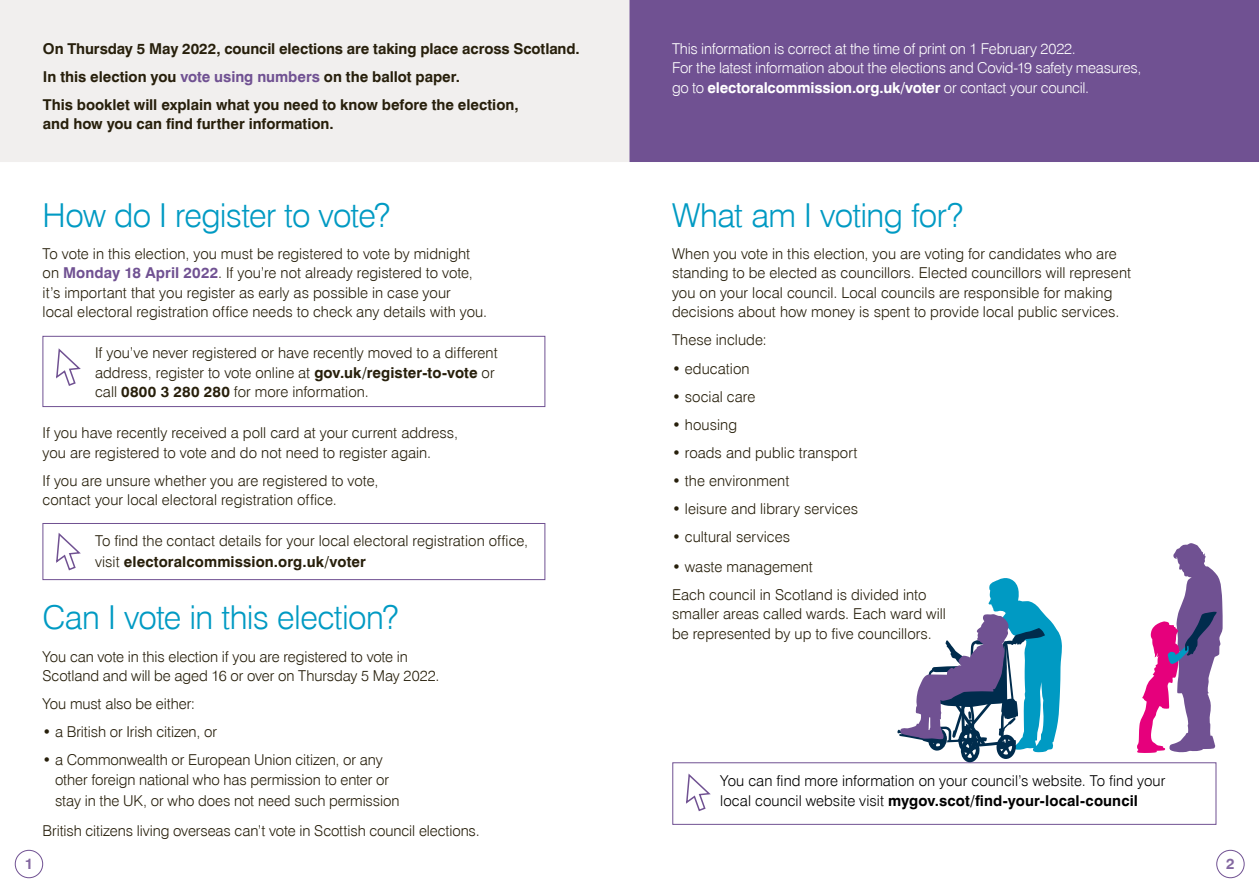
<style>
.page{position:relative;width:1259px;height:893px;background:#fff}
.page>*{position:absolute;margin:0;border:0;box-sizing:border-box;transform-origin:0 0}
.t1{font:300 33px "Swiss 721 BT";letter-spacing:-.02em;color:#009ac3}
.t2{font:300 15px/19.5px "Swiss 721 BT";color:#271f0b}
.t3{font:700 15px/28px "Swiss 721 BT";letter-spacing:-.005em;color:#271f0b}
.t4{font:300 15px/19.5px "Swiss 721 BT";letter-spacing:-.02em;color:#fff}
.t5{font:300 15px/19.5px "Swiss 721 BT";letter-spacing:.005em;color:#000}
.t6{font:700 15px "Swiss 721 BT";color:#8468a1}
.s1{color:#705192}
.s2{font-weight:700;color:#705192}
.s3{font-weight:700}
</style>
<div class="page">
<div style="left:0;top:0;width:629px;height:162px;background:#f1efee"></div>
<div style="left:672px;top:762px;width:544px;height:63px;border:1px solid #705192"></div>
<svg style="left:686px;top:773px;width:25px;height:39px"></svg>
<div style="left:629px;top:0;width:630px;height:162px;background:#705192"></div>
<div style="left:43px;top:523px;width:502px;height:57px;border:1px solid #705192"></div>
<div style="left:43px;top:336px;width:502px;height:71px;border:1px solid #705192"></div>
<svg style="left:1137px;top:543px;width:85px;height:210px"></svg>
<svg style="left:897px;top:578px;width:165px;height:185px"></svg>
<svg style="left:56px;top:348px;width:25px;height:38px"></svg>
<svg style="left:56px;top:533px;width:25px;height:38px"></svg>
<div style="left:1216px;top:850px;width:28px;height:28px;border:1px solid #705192;border-radius:50%"></div>
<div style="left:15px;top:850px;width:28px;height:28px;border:1px solid #705192;border-radius:50%"></div>
<p class="t3" style="left:43px;top:34px;width:538px">On Thursday 5 May 2022, council elections are taking place across Scotland.<br>In this election you <span class="s1">vote using numbers</span> on the ballot paper.<br>This booklet will explain what you need to know before the election,</p>
<p class="t3" style="left:43px;top:110px;width:292px">and how you can find further information.</p>
<h1 class="t1" style="left:43px;top:195px;width:349px">How do I register to vote?</h1>
<p class="t2" style="left:43px;top:244px;width:446px">To vote in this election, you must be registered to vote by midnight on <span class="s2">Monday 18 April 2022</span>. If you’re not already registered to vote, it’s important that you register as early as possible in case your<br>local electoral registration office needs to check any details with you.</p>
<p class="t2" style="left:95px;top:343px;width:404px">If you’ve never registered or have recently moved to a different address, register to vote online at <span class="s3">gov.uk/register-to-vote</span> or call <span class="s3">0800 3 280 280</span> for more information.</p>
<p class="t2" style="left:43px;top:423px;width:417px">If you have recently received a poll card at your current address, you are registered to vote and do not need to register again.</p>
<p class="t2" style="left:43px;top:470px;width:337px">If you are unsure whether you are registered to vote, contact your local electoral registration office.</p>
<p class="t2" style="left:95px;top:529px;width:435px;line-height:21.6px">To find the contact details for your local electoral registration office, visit <span class="s3">electoralcommission.org.uk/voter</span></p>
<h1 class="t1" style="left:43px;top:598px;width:358px">Can I vote in this election?</h1>
<p class="t2" style="left:43px;top:646px;width:398px">You can vote in this election if you are registered to vote in<br>Scotland and will be aged 16 or over on Thursday 5 May 2022.</p>
<p class="t2" style="left:43px;top:694px;width:154px">You must also be either:</p>
<p class="t2" style="left:43px;top:722px;width:176px">• a British or Irish citizen, or</p>
<p class="t2" style="left:55px;top:750px;width:335px;text-indent:-13px">• a Commonwealth or European Union citizen, or any other foreign national who has permission to enter or</p>
<p class="t2" style="left:43px;top:786px;width:439px;line-height:30.2px;text-indent:13px">stay in the UK, or who does not need such permission<br>British citizens living overseas can’t vote in Scottish council elections.</p>
<p class="t4" style="left:672px;top:39px;width:471px">This information is correct at the time of print on 1 February 2022.<br>For the latest information about the elections and Covid-19 safety measures, go to <span class="s3">electoralcommission.org.uk/voter</span> or contact your council.</p>
<h1 class="t1" style="left:672px;top:195px;width:293px">What am I voting for?</h1>
<p class="t2" style="left:672px;top:244px;width:460px">When you vote in this election, you are voting for candidates who are standing to be elected as councillors. Elected councillors will represent you on your local council. Local councils are responsible for making decisions about how money is spent to provide local public services.</p>
<p class="t2" style="left:672px;top:330px;width:96px">These include:</p>
<p class="t2" style="left:672px;top:358px;width:79px">• education</p>
<p class="t2" style="left:672px;top:386px;width:85px">• social care</p>
<p class="t2" style="left:672px;top:414px;width:66px">• housing</p>
<p class="t2" style="left:672px;top:442px;width:187px">• roads and public transport</p>
<p class="t2" style="left:672px;top:470px;width:119px">• the environment</p>
<p class="t2" style="left:672px;top:498px;width:188px">• leisure and library services</p>
<p class="t2" style="left:672px;top:526px;width:120px">• cultural services</p>
<p class="t2" style="left:672px;top:552px;width:256px;line-height:28px">• waste management<br>Each council in Scotland is divided into</p>
<p class="t2" style="left:672px;top:604px;width:275px">smaller areas called wards. Each ward will be represented by up to five councillors.</p>
<p class="t5" style="left:720px;top:771px;width:446px">You can find more information on your council’s website. To find your local council website visit <span class="s3">mygov.scot/find-your-local-council</span></p>
<p class="t6" style="left:25px;top:854px;width:10px">1</p>
<p class="t6" style="left:1226px;top:854px;width:10px">2</p>
</div>
